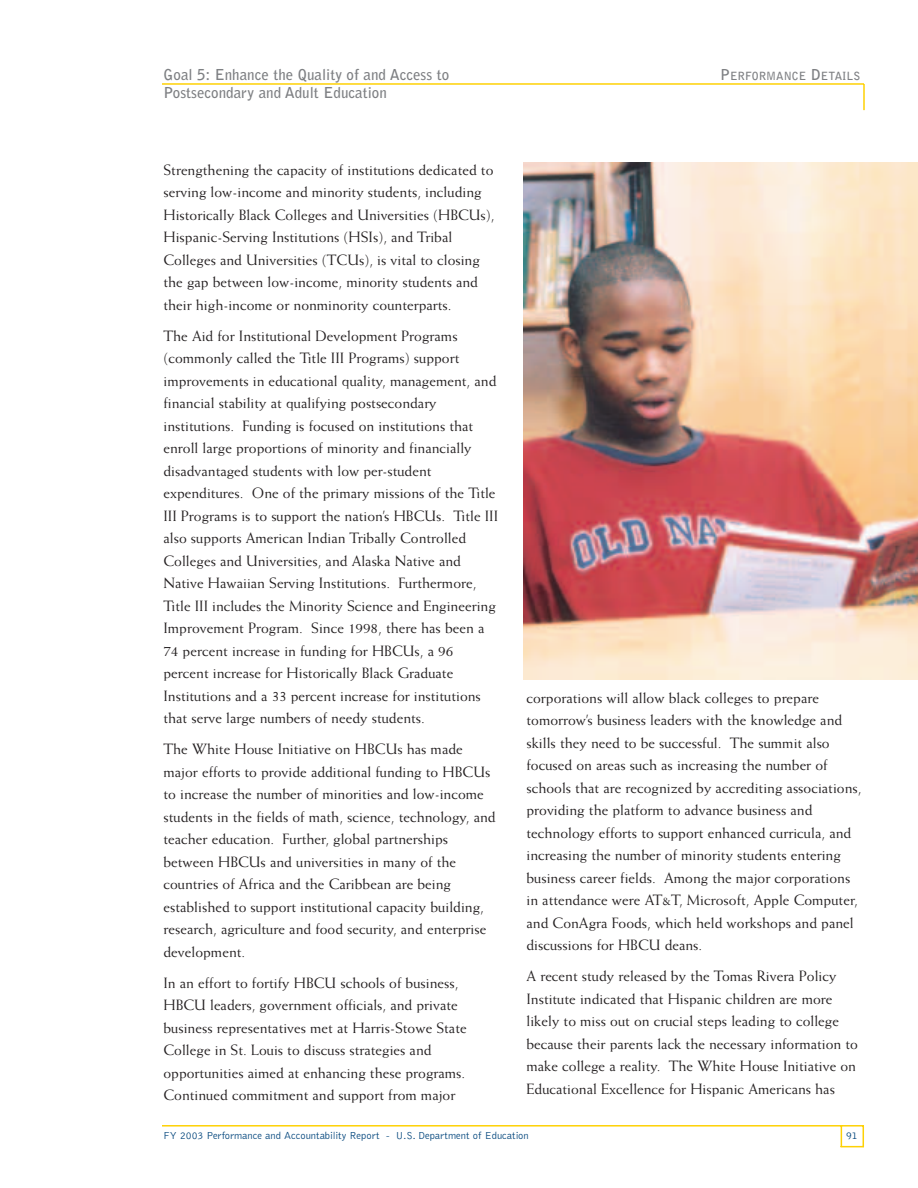
<style>
.page{position:relative;width:918px;height:1188px;background:#fff}
.page>*{position:absolute;margin:0;border:0;box-sizing:border-box;transform-origin:0 0}
.t1{font:15px/22.5px "Weiss";color:#231f20}
.t2{font:700 15px/18px "Bell Gothic";color:#7e8083}
.t3{font:700 11.25px "Bell Gothic";color:#7e8083}
.t4{font:300 10.5px "Bell Gothic";color:#00447b}
.s1{font-size:15px}
</style>
<div class="page">
<hr style="left:162px;top:83px;width:702px;height:2px;background:#fed105">
<hr style="left:863px;top:84px;width:2px;height:26px;background:#fed105">
<hr style="left:162px;top:1125px;width:702px;height:2px;background:#fed105">
<svg style="left:841px;top:1126px;width:23px;height:21px"></svg>
<img style="left:524px;top:162px;width:394px;height:518px">
<p class="t2" style="left:163px;top:67px;width:287px">Goal 5: Enhance the Quality of and Access to<br>Postsecondary and Adult Education</p>
<p class="t3" style="left:720px;top:72px;width:142px"><span class="s1">P</span>ERFORMANCE <span class="s1">D</span>ETAILS</p>
<p class="t1" style="left:164px;top:159px;width:333px">Strengthening the capacity of institutions dedicated to serving low-income and minority students, including Historically Black Colleges and Universities (HBCUs), Hispanic-Serving Institutions (HSIs), and Tribal Colleges and Universities (TCUs), is vital to closing the gap between low-income, minority students and their high-income or nonminority counterparts.</p>
<p class="t1" style="left:164px;top:325px;width:336px">The Aid for Institutional Development Programs (commonly called the Title III Programs) support improvements in educational quality, management, and financial stability at qualifying postsecondary institutions. Funding is focused on institutions that enroll large proportions of minority and financially disadvantaged students with low per-student expenditures. One of the primary missions of the Title III Programs is to support the nation’s HBCUs. Title III also supports American Indian Tribally Controlled Colleges and Universities, and Alaska Native and Native Hawaiian Serving Institutions. Furthermore, Title III includes the Minority Science and Engineering Improvement Program. Since 1998, there has been a 74 percent increase in funding for HBCUs, a 96 percent increase for Historically Black Graduate Institutions and a 33 percent increase for institutions that serve large numbers of needy students.</p>
<p class="t1" style="left:164px;top:739px;width:334px">The White House Initiative on HBCUs has made major efforts to provide additional funding to HBCUs to increase the number of minorities and low-income students in the fields of math, science, technology, and teacher education. Further, global partnerships between HBCUs and universities in many of the countries of Africa and the Caribbean are being established to support institutional capacity building, research, agriculture and food security, and enterprise development.</p>
<p class="t1" style="left:164px;top:973px;width:305px">In an effort to fortify HBCU schools of business, HBCU leaders, government officials, and private business representatives met at Harris-Stowe State College in St. Louis to discuss strategies and opportunities aimed at enhancing these programs.<br>Continued commitment and support from major</p>
<p class="t1" style="left:526px;top:688px;width:337px">corporations will allow black colleges to prepare tomorrow’s business leaders with the knowledge and skills they need to be successful. The summit also focused on areas such as increasing the number of schools that are recognized by accrediting associations, providing the platform to advance business and technology efforts to support enhanced curricula, and increasing the number of minority students entering business career fields. Among the major corporations in attendance were AT&amp;T, Microsoft, Apple Computer, and ConAgra Foods, which held workshops and panel discussions for HBCU deans.</p>
<p class="t1" style="left:526px;top:966px;width:333px">A recent study released by the Tomas Rivera Policy Institute indicated that Hispanic children are more likely to miss out on crucial steps leading to college because their parents lack the necessary information to make college a reality. The White House Initiative on Educational Excellence for Hispanic Americans has</p>
<p class="t4" style="left:164px;top:1132px;width:367px">FY 2003 Performance and Accountability Report - U.S. Department of Education</p>
<p class="t4" style="left:846px;top:1132px;width:13px">91</p>
</div>
